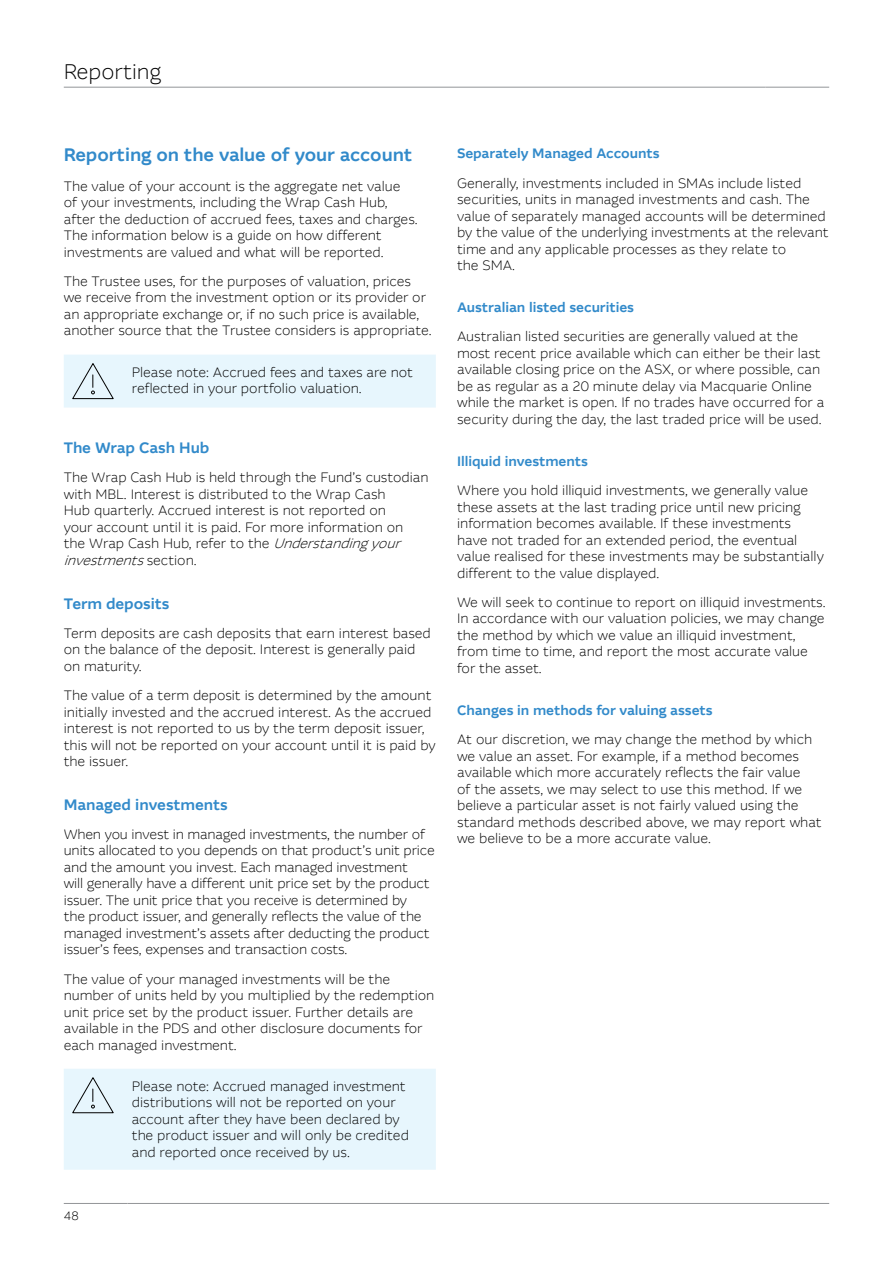
<style>
.page{position:relative;width:893px;height:1263px;background:#fff}
.page>*{position:absolute;margin:0;border:0;box-sizing:border-box;transform-origin:0 0}
.t1{font:300 21px "MCQ Global";color:#000}
.t2{font:500 18px "MCQ Global";letter-spacing:-.005em;color:#328aca}
.t3{font:500 15px "MCQ Global";color:#328aca}
.t4{font:300 13.5px/16.5px "MCQ Global";color:#000}
.t5{font:500 13.5px "MCQ Global";color:#328aca}
.t6{font:300 12px "MCQ Global";color:#000}
.s1{font-style:italic}
</style>
<div class="page">
<div style="left:64px;top:355px;width:372px;height:53px;background:#e7f6fd"></div>
<div style="left:64px;top:1069px;width:372px;height:101px;background:#e7f6fd"></div>
<hr style="left:64px;top:87px;width:701px;height:1px;background:#939598">
<hr style="left:765px;top:87px;width:64px;height:1px;background:#939598">
<hr style="left:64px;top:1203px;width:64px;height:1px;background:#939598">
<hr style="left:128px;top:1203px;width:701px;height:1px;background:#939598">
<h1 class="t1" style="left:64px;top:58px;width:99px">Reporting</h1>
<h2 class="t2" style="left:64px;top:144px;width:350px">Reporting on the value of your account</h2>
<p class="t4" style="left:64px;top:178px;width:355px">The value of your account is the aggregate net value<br>of your investments, including the Wrap Cash Hub, after the deduction of accrued fees, taxes and charges.<br>The information below is a guide on how different investments are valued and what will be reported.</p>
<p class="t4" style="left:64px;top:273px;width:369px">The Trustee uses, for the purposes of valuation, prices we receive from the investment option or its provider or an appropriate exchange or, if no such price is available, another source that the Trustee considers is appropriate.</p>
<p class="t4" style="left:132px;top:364px;width:283px">Please note: Accrued fees and taxes are not reflected in your portfolio valuation.</p>
<p class="t3" style="left:64px;top:439px;width:147px">The Wrap Cash Hub</p>
<p class="t4" style="left:64px;top:469px;width:366px">The Wrap Cash Hub is held through the Fund’s custodian with MBL. Interest is distributed to the Wrap Cash<br>Hub quarterly. Accrued interest is not reported on<br>your account until it is paid. For more information on<br>the Wrap Cash Hub, refer to the <span class="s1">Understandingyour investments</span>s e c t i o n .</p>
<p class="t3" style="left:64px;top:594px;width:107px">Term deposits</p>
<p class="t4" style="left:64px;top:625px;width:369px">Term deposits are cash deposits that earn interest based on the balance of the deposit. Interest is generally paid on maturity.</p>
<p class="t4" style="left:64px;top:687px;width:373px">The value of a term deposit is determined by the amount initially invested and the accrued interest. As the accrued interest is not reported to us by the term deposit issuer, this will not be reported on your account until it is paid by the issuer.</p>
<p class="t3" style="left:64px;top:795px;width:165px">Managed investments</p>
<p class="t4" style="left:64px;top:826px;width:372px">When you invest in managed investments, the number of units allocated to you depends on that product’s unit price and the amount you invest. Each managed investment<br>will generally have a different unit price set by the product issuer. The unit price that you receive is determined by<br>the product issuer, and generally reflects the value of the managed investment’s assets after deducting the product issuer’s fees, expenses and transaction costs.</p>
<p class="t4" style="left:64px;top:971px;width:372px">The value of your managed investments will be the number of units held by you multiplied by the redemption unit price set by the product issuer. Further details are available in the PDS and other disclosure documents for each managed investment.</p>
<p class="t4" style="left:132px;top:1078px;width:279px">Please note: Accrued managed investment distributions will not be reported on your account after they have been declared by the product issuer and will only be credited and reported once received by us.</p>
<p class="t6" style="left:64px;top:1209px;width:17px">48</p>
<p class="t5" style="left:457px;top:145px;width:204px">Separately Managed Accounts</p>
<p class="t4" style="left:457px;top:175px;width:373px">Generally, investments included in SMAs include listed securities, units in managed investments and cash. The value of separately managed accounts will be determined by the value of the underlying investments at the relevant time and any applicable processes as they relate to<br>the SMA.</p>
<p class="t5" style="left:457px;top:299px;width:178px">Australian listed securities</p>
<p class="t4" style="left:457px;top:328px;width:369px">Australian listed securities are generally valued at the most recent price available which can either be their last available closing price on the ASX, or where possible, can be as regular as a 20 minute delay via Macquarie Online while the market is open. If no trades have occurred for a security during the day, the last traded price will be used.</p>
<p class="t5" style="left:457px;top:453px;width:132px">Illiquid investments</p>
<p class="t4" style="left:457px;top:482px;width:368px">Where you hold illiquid investments, we generally value these assets at the last trading price until new pricing information becomes available. If these investments have not traded for an extended period, the eventual value realised for these investments may be substantially different to the value displayed.</p>
<p class="t4" style="left:457px;top:594px;width:370px">We will seek to continue to report on illiquid investments.<br>In accordance with our valuation policies, we may change the method by which we value an illiquid investment, from time to time, and report the most accurate value for the asset.</p>
<p class="t5" style="left:457px;top:702px;width:257px">Changes in methods for valuing assets</p>
<p class="t4" style="left:457px;top:731px;width:366px">At our discretion, we may change the method by which we value an asset. For example, if a method becomes available which more accurately reflects the fair value<br>of the assets, we may select to use this method. If we believe a particular asset is not fairly valued using the standard methods described above, we may report what we believe to be a more accurate value.</p>
</div>
